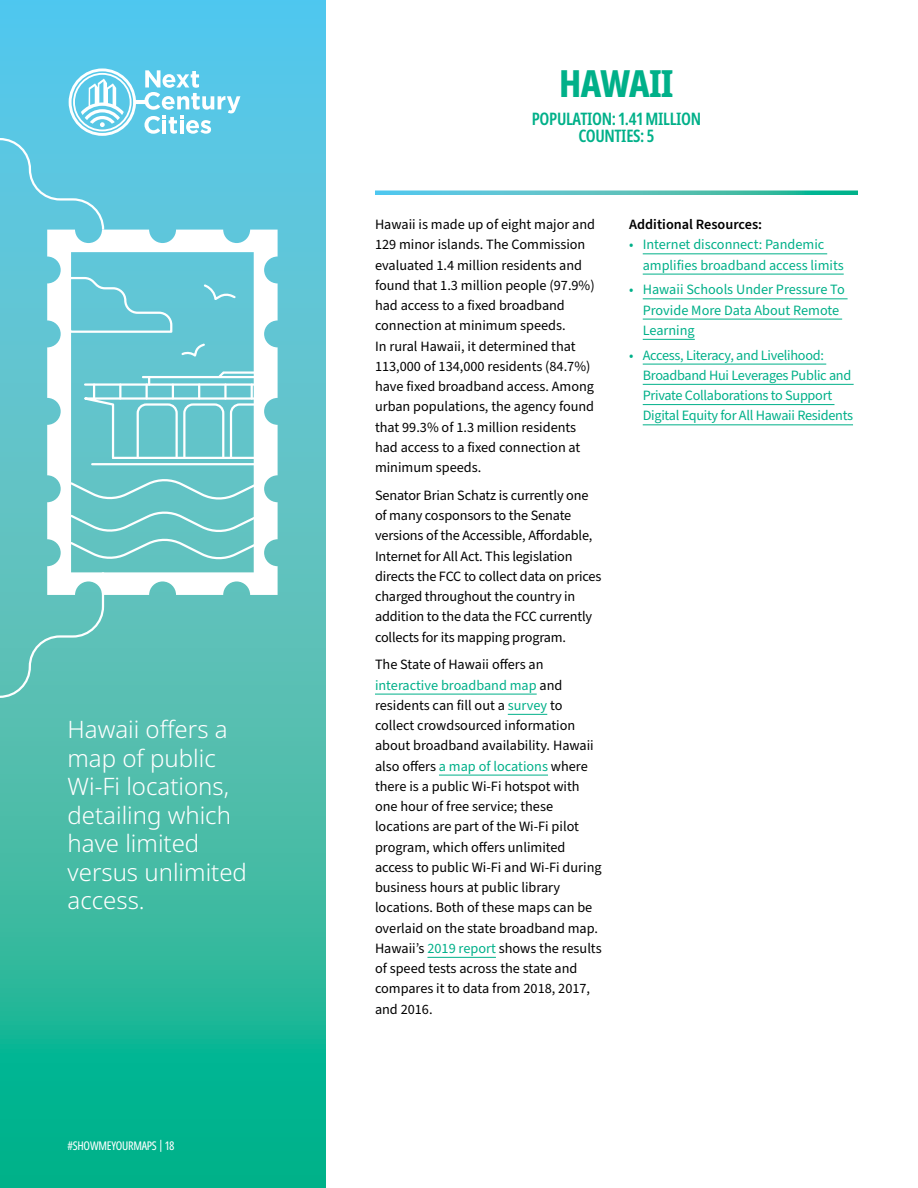
<style>
.page{position:relative;width:918px;height:1188px;background:#fff}
.page>*{position:absolute;margin:0;border:0;box-sizing:border-box;transform-origin:0 0}
.t1{font:800 extra-condensed 37.5px "Noto Sans";letter-spacing:-.02em;color:#00b089}
.t2{font:300 24px/28.5px "Noto Sans";color:#fff}
.t3{font:600 extra-condensed 17.25px/17.2px "Noto Sans";letter-spacing:-.02em;color:#00b089;text-align:center}
.t4{font:14.25px/20.2px "Source Sans Pro";color:#000}
.t5{font:14.25px/20.2px "Source Sans Pro";letter-spacing:-.02em;color:#00b089}
.t6{font:14.25px/20.2px "Source Sans Pro";color:#00b089}
.t7{font:600 14.25px "Source Sans Pro";color:#000}
.t8{font:extra-condensed 12px "Noto Sans";letter-spacing:-.02em;color:#fff}
.s1{color:#00b089}
</style>
<div class="page">
<svg style="left:0;top:0;width:325px;height:1188px;background:#3dbcb0"></svg>
<svg style="left:375px;top:190px;width:483px;height:5px;background:#5cc6c3"></svg>
<div style="left:0;top:570px;width:105px;height:129px;background:#5dc1b8"></div>
<svg style="left:47px;top:230px;width:231px;height:365px"></svg>
<svg style="left:0;top:68px;width:240px;height:164px;background:#6acce5"></svg>
<svg style="left:71px;top:276px;width:103px;height:58px;background:#6ecad8"></svg>
<hr style="left:92px;top:463px;width:162px;height:2px;background:#fff">
<svg style="left:71px;top:370px;width:183px;height:90px;background:#7acdd3"></svg>
<svg style="left:71px;top:476px;width:183px;height:86px;background:#6ec7c7"></svg>
<svg style="left:202px;top:283px;width:35px;height:20px"></svg>
<svg style="left:180px;top:334px;width:27px;height:25px"></svg>
<hr style="left:375px;top:694px;width:162px;height:1px;background:#00b089">
<hr style="left:508px;top:714px;width:39px;height:1px;background:#00b089">
<hr style="left:439px;top:775px;width:109px;height:1px;background:#00b089">
<hr style="left:427px;top:957px;width:69px;height:1px;background:#00b089">
<hr style="left:643px;top:254px;width:184px;height:1px;background:#00b089">
<hr style="left:643px;top:274px;width:201px;height:1px;background:#00b089">
<hr style="left:643px;top:299px;width:205px;height:1px;background:#00b089">
<hr style="left:643px;top:319px;width:199px;height:1px;background:#00b089">
<hr style="left:643px;top:339px;width:52px;height:1px;background:#00b089">
<hr style="left:643px;top:364px;width:183px;height:1px;background:#00b089">
<hr style="left:643px;top:384px;width:211px;height:1px;background:#00b089">
<hr style="left:643px;top:404px;width:191px;height:1px;background:#00b089">
<hr style="left:643px;top:425px;width:210px;height:1px;background:#00b089">
<h2 class="t2" style="left:68px;top:716px;width:181px">Hawaii offers a map of public<br>Wi-Fi locations, detailing which have limited versus unlimited access.</h2>
<p class="t8" style="left:68px;top:1137px;width:109px">#SHOWMEYOURMAPS | 18</p>
<h1 class="t1" style="left:559px;top:56px;width:116px">HAWAII</h1>
<p class="t3" style="left:532px;top:110px;width:171px">POPULATION: 1.41 MILLION<br>COUNTIES: 5</p>
<p class="t4" style="left:375px;top:215px;width:222px">Hawaii is made up of eight major and 129 minor islands. The Commission evaluated 1.4 million residents and found that 1.3 million people (97.9%) had access to a fixed broadband connection at minimum speeds.<br>In rural Hawaii, it determined that 113,000 of 134,000 residents (84.7%) have fixed broadband access. Among urban populations, the agency found that 99.3% of 1.3 million residents had access to a fixed connection at minimum speeds.</p>
<p class="t4" style="left:375px;top:485px;width:228px">Senator Brian Schatz is currently one of many cosponsors to the Senate versions of the Accessible, Affordable, Internet for All Act. This legislation directs the FCC to collect data on prices charged throughout the country in addition to the data the FCC currently collects for its mapping program.</p>
<p class="t4" style="left:375px;top:655px;width:228px">The State of Hawaii offers an <span class="s1">interactive broadband map</span> and residents can fill out a <span class="s1">survey</span> to collect crowdsourced information about broadband availability. Hawaii also offers <span class="s1">a map of locations</span> where there is a public Wi-Fi hotspot with one hour of free service; these locations are part of the Wi-Fi pilot program, which offers unlimited access to public Wi-Fi and Wi-Fi during business hours at public library locations. Both of these maps can be overlaid on the state broadband map.<br>Hawaii’s <span class="s1">2019 report</span> shows the results of speed tests across the state and compares it to data from 2018, 2017, and 2016.</p>
<p class="t7" style="left:629px;top:215px;width:134px">Additional Resources:</p>
<p class="t6" style="left:643px;top:235px;width:202px;text-indent:-13px">• Internet disconnect: Pandemic amplifies broadband access limits</p>
<p class="t6" style="left:643px;top:280px;width:203px;text-indent:-13px">• Hawaii Schools Under Pressure To<br>Provide More Data About Remote<br>Learning</p>
<p class="t5" style="left:643px;top:345px;width:212px;text-indent:-13px">• Access, Literacy, and Livelihood:<br>Broadband Hui Leverages Public and Private Collaborations to Support Digital Equity for All Hawaii Residents</p>
</div>
